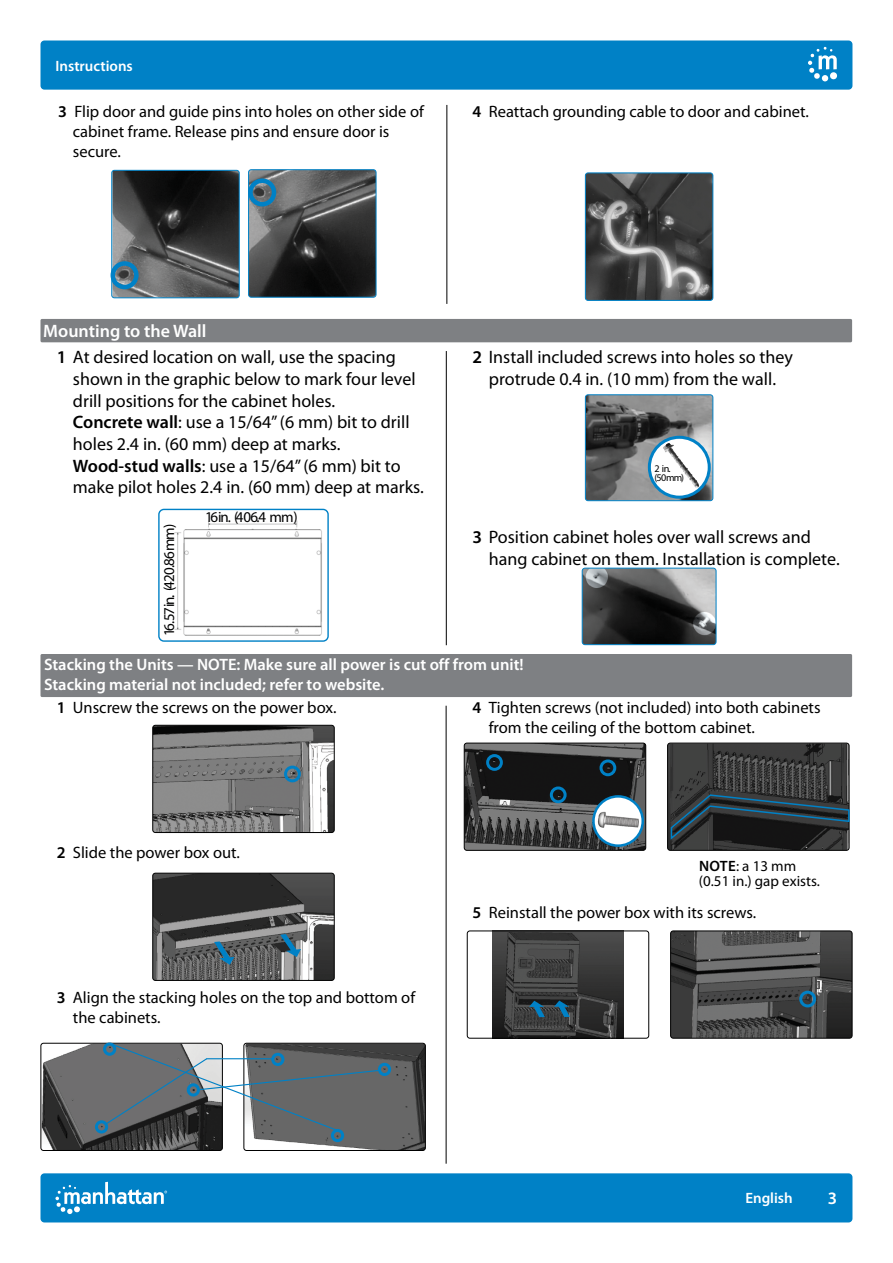
<style>
.page{position:relative;width:893px;height:1263px;background:#fff}
.page>*{position:absolute;margin:0;border:0;box-sizing:border-box;transform-origin:0 0}
.t1{font:18px/21.6px "Myriad Pro";color:#000}
.t2{font:600 17.4px "Myriad Pro";color:#fff}
.t3{font:16.5px/19.8px "Myriad Pro";color:#000}
.t4{font:600 16.5px/19.8px "Myriad Pro";color:#fff}
.t5{font:15px/15px "Myriad Pro";color:#000}
.t6{font:600 15px "Myriad Pro";color:#fff}
.t7{font:15px "Myriad Pro";letter-spacing:-.06em;color:#000}
.t8{font:15px "Myriad Pro";letter-spacing:-.05em;color:#000}
.t9{font:10.2px/9px "Myriad Pro";letter-spacing:-.06em;color:#000}
.s1{font-weight:600}
.s2{font-weight:600;color:#fff}
</style>
<div class="page">
<div style="left:40px;top:319px;width:812px;height:23px;background:#7e8083;border-radius:2px"></div>
<div style="left:40px;top:654px;width:812px;height:43px;background:#7e8083;border-radius:2px"></div>
<img style="left:113px;top:172px;width:125px;height:124px">
<div style="left:111px;top:170px;width:129px;height:128px;border:1px solid #0081c6;border-radius:3px"></div>
<img style="left:250px;top:171px;width:124px;height:125px">
<div style="left:248px;top:169px;width:128px;height:129px;border:1px solid #0081c6;border-radius:3px"></div>
<div style="left:111px;top:261px;width:28px;height:28px;border:4px solid #0081c6;border-radius:50%"></div>
<div style="left:248px;top:178px;width:28px;height:28px;border:4px solid #0081c6;border-radius:50%"></div>
<img style="left:585px;top:173px;width:128px;height:126px">
<div style="left:585px;top:173px;width:128px;height:128px;border:1px solid #0081c6;border-radius:3px"></div>
<img style="left:160px;top:509px;width:167px;height:131px">
<div style="left:158px;top:509px;width:171px;height:133px;border:1px solid #0081c6;border-radius:5px"></div>
<img style="left:585px;top:396px;width:128px;height:105px">
<div style="left:585px;top:394px;width:128px;height:107px;border:1px solid #0081c6;border-radius:3px"></div>
<svg style="left:649px;top:437px;width:60px;height:60px"></svg>
<img style="left:663px;top:443px;width:37px;height:45px">
<div style="left:648px;top:436px;width:63px;height:63px;border:3px solid #0081c6;border-radius:50%"></div>
<img style="left:582px;top:568px;width:134px;height:77px">
<div style="left:582px;top:568px;width:134px;height:77px;border:1px solid #0081c6;border-radius:3px"></div>
<img style="left:154px;top:727px;width:179px;height:104px">
<div style="left:152px;top:725px;width:183px;height:108px;border:1px solid #000;border-radius:3px"></div>
<div style="left:284px;top:766px;width:17px;height:16px;border:3px solid #0081c6;border-radius:50%"></div>
<img style="left:154px;top:875px;width:179px;height:104px">
<div style="left:152px;top:873px;width:183px;height:108px;border:1px solid #000;border-radius:3px"></div>
<svg style="left:214px;top:941px;width:20px;height:24px"></svg>
<svg style="left:280px;top:934px;width:21px;height:23px"></svg>
<img style="left:42px;top:1045px;width:179px;height:104px">
<div style="left:40px;top:1043px;width:183px;height:108px;border:1px solid #000;border-radius:3px"></div>
<img style="left:253px;top:1045px;width:171px;height:104px">
<div style="left:243px;top:1043px;width:183px;height:108px;border:1px solid #000;border-radius:3px"></div>
<div style="left:103px;top:1042px;width:13px;height:14px;border:3px solid #0081c6;border-radius:50%"></div>
<div style="left:95px;top:1120px;width:13px;height:13px;border:3px solid #0081c6;border-radius:50%"></div>
<div style="left:331px;top:1129px;width:13px;height:13px;border:3px solid #0081c6;border-radius:50%"></div>
<div style="left:378px;top:1063px;width:13px;height:13px;border:3px solid #0081c6;border-radius:50%"></div>
<svg style="left:105px;top:1043px;width:276px;height:89px;background:#6f7477"></svg>
<hr style="left:206px;top:1058px;width:67px;height:1px;background:#0081c6">
<img style="left:669px;top:743px;width:180px;height:106px">
<div style="left:667px;top:743px;width:182px;height:108px;border:1px solid #000;border-radius:3px"></div>
<svg style="left:669px;top:793px;width:181px;height:48px;background:#273035"></svg>
<img style="left:464px;top:743px;width:182px;height:106px">
<div style="left:464px;top:743px;width:182px;height:108px;border:1px solid #000;border-radius:3px"></div>
<div style="left:486px;top:754px;width:17px;height:17px;border:3px solid #0081c6;border-radius:50%"></div>
<div style="left:599px;top:759px;width:17px;height:17px;border:3px solid #0081c6;border-radius:50%"></div>
<div style="left:550px;top:786px;width:17px;height:17px;border:3px solid #0081c6;border-radius:50%"></div>
<svg style="left:593px;top:796px;width:50px;height:50px"></svg>
<img style="left:598px;top:812px;width:42px;height:15px">
<div style="left:592px;top:795px;width:52px;height:52px;border:2px solid #0081c6;border-radius:50%"></div>
<img style="left:492px;top:932px;width:132px;height:104px">
<div style="left:467px;top:930px;width:182px;height:108px;border:1px solid #000;border-radius:3px"></div>
<svg style="left:529px;top:1001px;width:16px;height:16px"></svg>
<svg style="left:554px;top:1000px;width:16px;height:17px"></svg>
<img style="left:672px;top:932px;width:180px;height:106px">
<div style="left:670px;top:930px;width:182px;height:108px;border:1px solid #000;border-radius:3px"></div>
<div style="left:799px;top:991px;width:17px;height:16px;border:3px solid #0081c6;border-radius:50%"></div>
<div style="left:41px;top:41px;width:811px;height:49px;background:#0081c6;border-radius:4px"></div>
<div style="left:41px;top:1173px;width:811px;height:49px;background:#0081c6;border-radius:4px"></div>
<svg style="left:55px;top:1182px;width:112px;height:32px"></svg>
<svg style="left:808px;top:47px;width:29px;height:34px"></svg>
<hr style="left:446px;top:706px;width:1px;height:458px;background:#000">
<hr style="left:446px;top:351px;width:1px;height:294px;background:#000">
<hr style="left:447px;top:105px;width:1px;height:199px;background:#000">
<p class="t6" style="left:55px;top:56px;width:79px">Instructions</p>
<p class="t3" style="left:73px;top:102px;width:352px;text-indent:-15px"><span class="s1">3</span> Flip door and guide pins into holes on other side of cabinet frame. Release pins and ensure door is secure.</p>
<p class="t3" style="left:473px;top:102px;width:338px"><span class="s1">4</span> Reattach grounding cable to door and cabinet.</p>
<p class="t1" style="left:57px;top:318px;width:341px;line-height:26.1px;text-indent:-14px"><span class="s2">Mounting to the Wall<br></span><span class="s1">1</span> At desired location on wall, use the spacing</p>
<p class="t1" style="left:73px;top:368px;width:353px">shown in the graphic below to mark four level drill positions for the cabinet holes.<br><span class="s1">Concrete wall</span>: use a 15/64” (6 mm) bit to drill holes 2.4 in. (60 mm) deep at marks.<br><span class="s1">Wood-stud walls</span>: use a 15/64” (6 mm) bit to make pilot holes 2.4 in. (60 mm) deep at marks.</p>
<p class="t7" style="left:160px;top:636px;width:114px;rotate:-90deg">16.57in. (420.86mm)</p>
<p class="t8" style="left:205px;top:508px;width:94px">16in. (406.4 mm)</p>
<p class="t1" style="left:473px;top:346px;width:322px;text-align:center"><span class="s1">2</span> Install included screws into holes so they protrude 0.4 in. (10 mm) from the wall.</p>
<p class="t9" style="left:654px;top:464px;width:31px">2 in. (50mm)</p>
<p class="t1" style="left:489px;top:526px;width:353px;text-indent:-16px"><span class="s1">3</span> Position cabinet holes over wall screws and hang cabinet on them. Installation is complete.</p>
<p class="t4" style="left:44px;top:654px;width:481px">Stacking the Units — NOTE: Make sure all power is cut off from unit!<br>Stacking material not included; refer to website.</p>
<p class="t3" style="left:57px;top:697px;width:281px"><span class="s1">1</span> Unscrew the screws on the power box.</p>
<p class="t3" style="left:489px;top:697px;width:333px;text-indent:-16px"><span class="s1">4</span> Tighten screws (not included) into both cabinets from the ceiling of the bottom cabinet.</p>
<p class="t3" style="left:57px;top:842px;width:185px"><span class="s1">2</span> Slide the power box out.</p>
<p class="t3" style="left:73px;top:988px;width:344px;text-indent:-16px"><span class="s1">3</span> Align the stacking holes on the top and bottom of the cabinets.</p>
<p class="t5" style="left:699px;top:858px;width:123px"><span class="s1">NOTE</span>: a 13 mm (0.51 in.) gap exists.</p>
<p class="t3" style="left:473px;top:902px;width:285px"><span class="s1">5</span> Reinstall the power box with its screws.</p>
<p class="t6" style="left:745px;top:1189px;width:49px">English</p>
<p class="t2" style="left:828px;top:1187px;width:11px">3</p>
</div>
